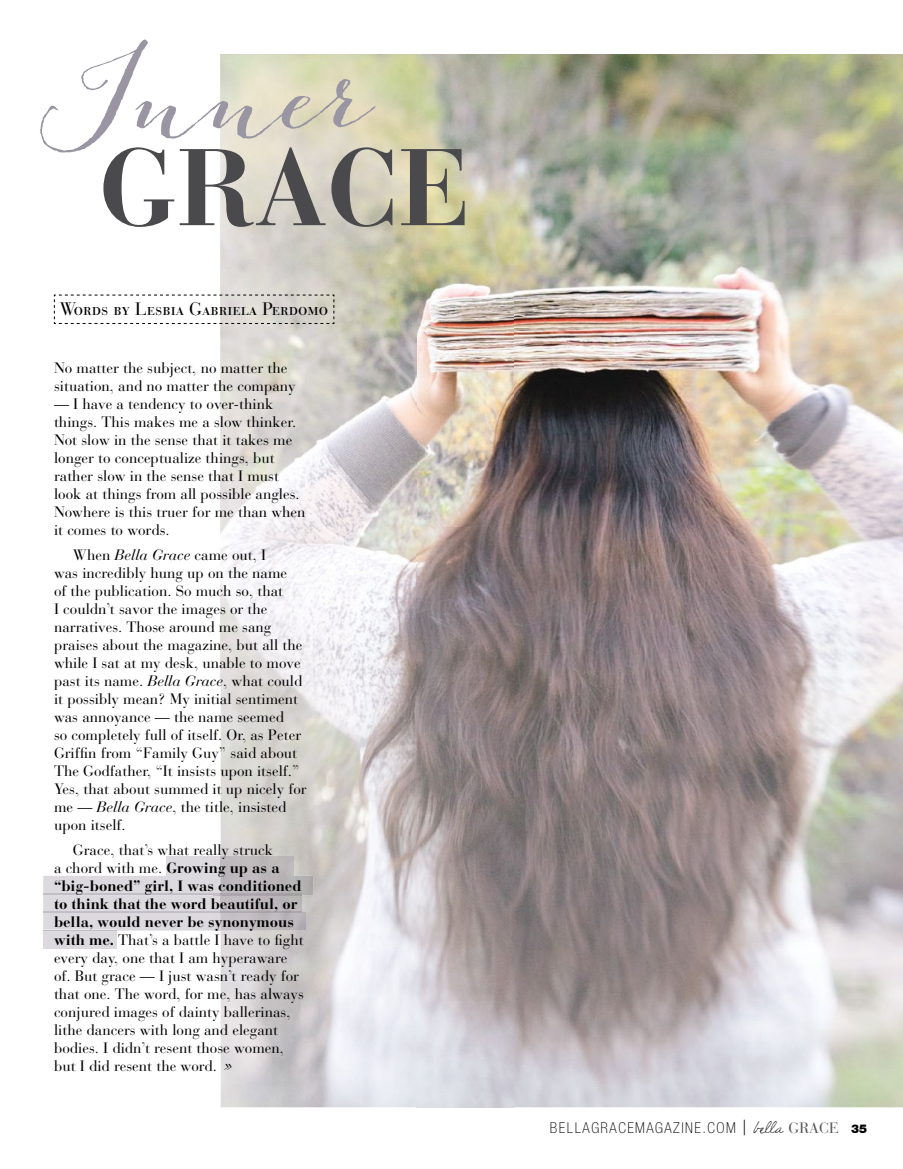
<style>
.page{position:relative;width:903px;height:1169px;background:#fff}
.page>*{position:absolute;margin:0;border:0;box-sizing:border-box;transform-origin:0 0}
.t1{font:700 108px "Bauer Bodoni";color:#4a4a4d}
.t2{font:18px "Bauer Bodoni Roman SC";color:#000}
.t3{font:15px/18px "Bauer Bodoni";color:#000}
.t4{font:100 condensed 15px "Helvetica Neue";letter-spacing:.1em;color:#000}
.s1{font-style:italic}
.s2{font-weight:700}
.s3{font-family:"Bombshell Pro"}
.s4{font-size:21px}
.s5{font-family:"Sunshine In My Soul";font-weight:400;font-stretch:normal;font-size:12px}
.s6{font-family:"Bauer Bodoni";font-weight:400;font-stretch:normal;color:#58595b}
.s7{font-weight:900;font-stretch:normal;font-size:12px}
</style>
<div class="page">
<img style="left:514px;top:54px;width:389px;height:1053px">
<img style="left:376px;top:54px;width:138px;height:1053px">
<svg style="left:40px;top:40px;width:336px;height:1067px"></svg>
<h1 class="t1" style="left:99px;top:123px;width:374px">GRACE</h1>
<p class="t2" style="left:60px;top:298px;width:270px">Words by Lesbia Gabriela Perdomo</p>
<p class="t3" style="left:54px;top:359px;width:243px">No matter the subject, no matter the situation, and no matter the company</p>
<p class="t3" style="left:54px;top:395px;width:253px">— I have a tendency to over-think things. This makes me a slow thinker.<br>Not slow in the sense that it takes me longer to conceptualize things, but rather slow in the sense that I must look at things from all possible angles.<br>Nowhere is this truer for me than when it comes to words.</p>
<p class="t3" style="left:54px;top:546px;width:254px;text-indent:19px">When <span class="s1">Bella Grace</span> came out, I<br>was incredibly hung up on the name<br>of the publication. So much so, that<br>I couldn’t savor the images or the narratives. Those around me sang praises about the magazine, but all the while I sat at my desk, unable to move past its name. <span class="s1">Bella Grace</span>, what could it possibly mean? My initial sentiment was annoyance — the name seemed<br>so completely full of itself. Or, as Peter Griffin from “Family Guy” said about The Godfather, “It insists upon itself.” Yes, that about summed it up nicely for me — <span class="s1">Bella Grace</span>, the title, insisted upon itself.</p>
<p class="t3" style="left:54px;top:840px;width:251px;text-indent:19px">Grace, that’s what really struck<br>a chord with me. <span class="s2">Growing up as a “big-boned” girl, I was conditioned to think that the word beautiful, or bella, would never be synonymous with me.</span> That’s a battle I have to fight every day, one that I am hyperaware of. But grace — I just wasn’t ready for that one. The word, for me, has always conjured images of dainty ballerinas, lithe dancers with long and elegant bodies. I didn’t resent those women, but I did resent the word. <span class="s3">»</span></p>
<p class="t4" style="left:550px;top:1119px;width:319px">BELLAGRACEMAGAZINE.COM <span class="s4">|</span> <span class="s5">bella</span> <span class="s6">GRACE</span> <span class="s7">35</span></p>
</div>
